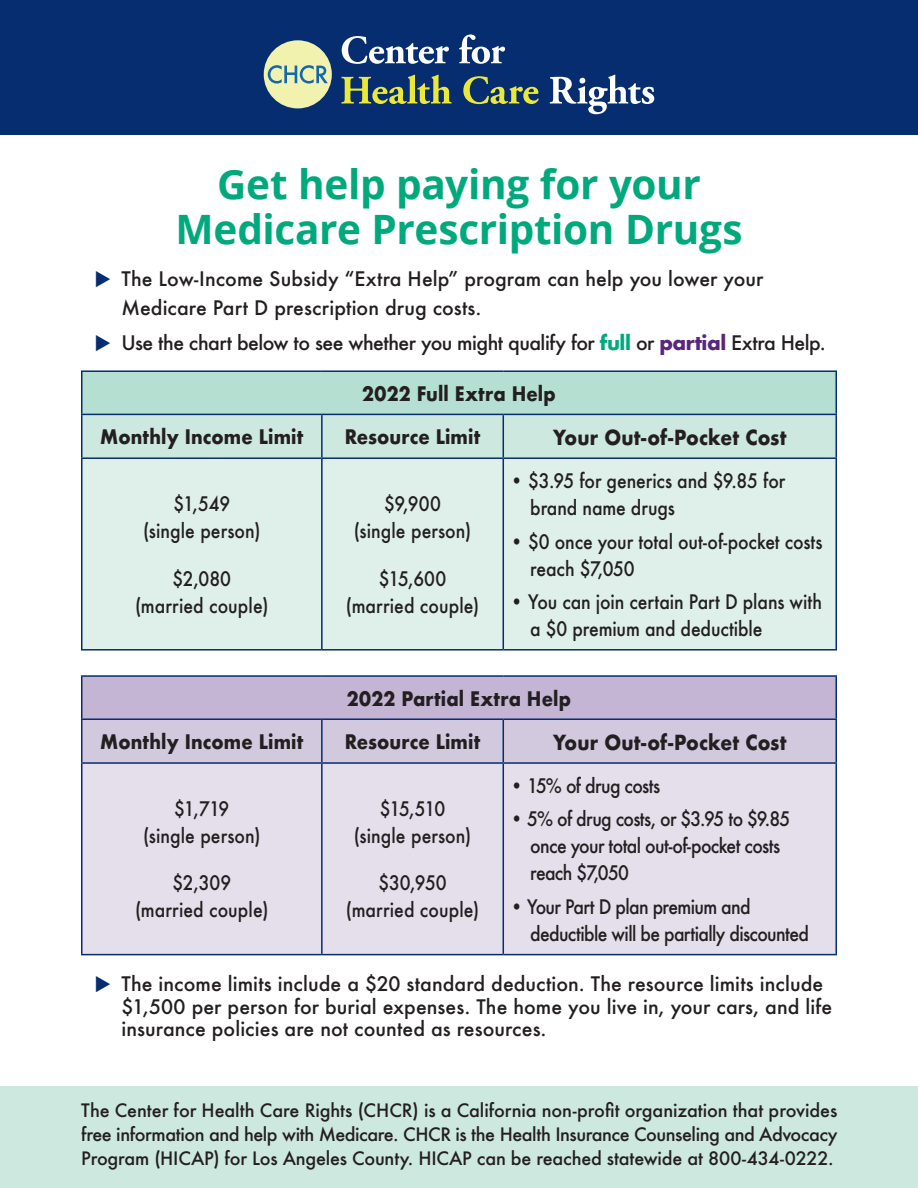
<style>
.page{position:relative;width:918px;height:1188px;background:#fff}
.page>*{position:absolute;margin:0;border:0;box-sizing:border-box;transform-origin:0 0}
.t1{font:700 40.5px/45px "Open Sans";letter-spacing:-.01em;color:#00a97c;text-align:center}
.Legal{font:700 20.25px "Futura";letter-spacing:.005em;color:#231f20;scale:.9 1}
.Body{font:500 19.5px/27px "Futura";color:#231f20;text-align:center;scale:.9 1}
.Body-2{font:500 19.5px/22.5px "Futura";color:#231f20}
.Body-3{font:700 19.5px "Futura";letter-spacing:.01em;color:#231f20;scale:.9 1}
.Body-4{font:500 19.5px/27px "Futura";letter-spacing:-.035em;color:#231f20;scale:.9 1}
.Body-5{font:500 19.5px/27px "Futura";letter-spacing:-.04em;color:#231f20;scale:.9 1}
.Body-6{font:500 19.5px "Futura";letter-spacing:-.025em;color:#231f20}
.t2{font:500 18px/24px "Futura";letter-spacing:-.01em;color:#231f20;text-align:justify}
.s1{font-weight:700;color:#00a97c}
.s2{font-weight:700;color:#5a267c}
</style>
<div class="page">
<div style="left:0;top:1086px;width:918px;height:102px;background:#cde8de"></div>
<div style="left:82px;top:371px;width:754px;height:43px;background:#b5dfd1"></div>
<div style="left:83px;top:415px;width:753px;height:42px;background:#cde8de"></div>
<div style="left:83px;top:459px;width:753px;height:190px;background:#dff0ea"></div>
<hr style="left:81px;top:459px;width:2px;height:190px;background:#052d6f">
<hr style="left:321px;top:459px;width:2px;height:190px;background:#052d6f">
<hr style="left:503px;top:459px;width:1px;height:190px;background:#052d6f">
<hr style="left:836px;top:459px;width:1px;height:190px;background:#052d6f">
<hr style="left:81px;top:649px;width:241px;height:2px;background:#052d6f">
<hr style="left:322px;top:649px;width:181px;height:2px;background:#052d6f">
<hr style="left:503px;top:649px;width:334px;height:2px;background:#052d6f">
<hr style="left:81px;top:370px;width:241px;height:2px;background:#052d6f">
<hr style="left:81px;top:372px;width:2px;height:42px;background:#052d6f">
<hr style="left:322px;top:370px;width:181px;height:2px;background:#052d6f">
<hr style="left:503px;top:370px;width:334px;height:2px;background:#052d6f">
<hr style="left:836px;top:372px;width:1px;height:42px;background:#052d6f">
<hr style="left:81px;top:414px;width:241px;height:1px;background:#052d6f">
<hr style="left:81px;top:415px;width:2px;height:42px;background:#052d6f">
<hr style="left:322px;top:414px;width:181px;height:1px;background:#052d6f">
<hr style="left:321px;top:415px;width:2px;height:42px;background:#052d6f">
<hr style="left:503px;top:414px;width:334px;height:1px;background:#052d6f">
<hr style="left:503px;top:415px;width:1px;height:42px;background:#052d6f">
<hr style="left:836px;top:415px;width:1px;height:42px;background:#052d6f">
<hr style="left:81px;top:457px;width:241px;height:2px;background:#052d6f">
<hr style="left:322px;top:457px;width:181px;height:2px;background:#052d6f">
<hr style="left:503px;top:457px;width:334px;height:2px;background:#052d6f">
<div style="left:82px;top:676px;width:754px;height:43px;background:#c3b5d3"></div>
<div style="left:83px;top:720px;width:753px;height:42px;background:#d3c9df"></div>
<div style="left:83px;top:764px;width:753px;height:190px;background:#e5dfec"></div>
<hr style="left:81px;top:764px;width:2px;height:190px;background:#052d6f">
<hr style="left:321px;top:764px;width:2px;height:190px;background:#052d6f">
<hr style="left:503px;top:764px;width:1px;height:190px;background:#052d6f">
<hr style="left:836px;top:764px;width:1px;height:190px;background:#052d6f">
<hr style="left:81px;top:954px;width:241px;height:1px;background:#052d6f">
<hr style="left:322px;top:954px;width:181px;height:1px;background:#052d6f">
<hr style="left:503px;top:954px;width:334px;height:1px;background:#052d6f">
<hr style="left:81px;top:675px;width:241px;height:2px;background:#052d6f">
<hr style="left:81px;top:677px;width:2px;height:41px;background:#052d6f">
<hr style="left:322px;top:675px;width:181px;height:2px;background:#052d6f">
<hr style="left:503px;top:675px;width:334px;height:2px;background:#052d6f">
<hr style="left:836px;top:677px;width:1px;height:41px;background:#052d6f">
<hr style="left:81px;top:718px;width:241px;height:2px;background:#052d6f">
<hr style="left:81px;top:720px;width:2px;height:42px;background:#052d6f">
<hr style="left:322px;top:718px;width:181px;height:2px;background:#052d6f">
<hr style="left:321px;top:720px;width:2px;height:42px;background:#052d6f">
<hr style="left:503px;top:718px;width:334px;height:2px;background:#052d6f">
<hr style="left:503px;top:720px;width:1px;height:42px;background:#052d6f">
<hr style="left:836px;top:720px;width:1px;height:42px;background:#052d6f">
<hr style="left:81px;top:762px;width:241px;height:2px;background:#052d6f">
<hr style="left:322px;top:762px;width:181px;height:2px;background:#052d6f">
<hr style="left:503px;top:762px;width:334px;height:2px;background:#052d6f">
<div style="left:0;top:0;width:918px;height:135px;background:#052d6f"></div>
<div style="left:264px;top:40px;width:68px;height:68px;background:#f1f2ad;border-radius:50%"></div>
<svg style="left:342px;top:36px;width:107px;height:28px"></svg>
<svg style="left:459px;top:35px;width:46px;height:29px"></svg>
<svg style="left:341px;top:75px;width:111px;height:29px"></svg>
<svg style="left:463px;top:76px;width:76px;height:28px"></svg>
<svg style="left:550px;top:75px;width:104px;height:39px"></svg>
<svg style="left:268px;top:65px;width:60px;height:19px"></svg>
<p class="t1" style="left:175px;top:161px;width:569px">Get help paying for your<br>Medicare Prescription Drugs</p>
<p class="Body-2" style="left:122px;top:265px;width:643px;line-height:28.5px">The Low-Income Subsidy “Extra Help” program can help you lower your<br>Medicare Part D prescription drug costs.</p>
<p class="Body-6" style="left:122px;top:330px;width:706px">Use the chart below to see whether you might qualify for <span class="s1">full</span> or <span class="s2">partial</span> Extra Help.</p>
<p class="Body-3" style="left:362px;top:379px;width:217px">2022 Full Extra Help</p>
<p class="Body-3" style="left:100px;top:423px;width:227px">Monthly Income Limit</p>
<p class="Body-3" style="left:345px;top:423px;width:152px">Resource Limit</p>
<p class="Legal" style="left:553px;top:422px;width:261px">Your Out-of-Pocket Cost</p>
<p class="Body" style="left:143px;top:490px;width:132px">$1,549<br>(single person)</p>
<p class="Body" style="left:135px;top:565px;width:150px">$2,080<br>(married couple)</p>
<p class="Body" style="left:354px;top:490px;width:132px">$9,900<br>(single person)</p>
<p class="Body" style="left:346px;top:565px;width:150px">$15,600 (married couple)</p>
<p class="Body" style="left:530px;top:467px;width:285px;text-align:left;text-indent:-20px">• $3.95 for generics and $9.85 for brand name drugs</p>
<p class="Body" style="left:530px;top:528px;width:326px;text-align:left;text-indent:-20px">• $0 once your total out-of-pocket costs reach $7,050</p>
<p class="Body" style="left:530px;top:588px;width:326px;text-align:left;text-indent:-20px">• You can join certain Part D plans with a $0 premium and deductible</p>
<p class="Body-3" style="left:347px;top:684px;width:250px">2022 Partial Extra Help</p>
<p class="Body-3" style="left:100px;top:728px;width:227px">Monthly Income Limit</p>
<p class="Body-3" style="left:345px;top:728px;width:152px">Resource Limit</p>
<p class="Legal" style="left:553px;top:727px;width:261px">Your Out-of-Pocket Cost</p>
<p class="Body-4" style="left:510px;top:772px;width:168px">• 15% of drug costs</p>
<p class="Body-5" style="left:530px;top:805px;width:290px;text-indent:-20px">• 5% of drug costs, or $3.95 to $9.85 once your total out-of-pocket costs reach $7,050</p>
<p class="Body-4" style="left:530px;top:893px;width:311px;text-indent:-20px">• Your Part D plan premium and deductible will be partially discounted</p>
<p class="Body-2" style="left:122px;top:973px;width:712px">The income limits include a $20 standard deduction. The resource limits include $1,500 per person for burial expenses. The home you live in, your cars, and life insurance policies are not counted as resources.</p>
<p class="Body" style="left:143px;top:795px;width:132px">$1,719<br>(single person)</p>
<p class="Body" style="left:135px;top:870px;width:150px">$2,309<br>(married couple)</p>
<p class="Body" style="left:354px;top:795px;width:132px">$15,510 (single person)</p>
<p class="Body" style="left:346px;top:870px;width:150px">$30,950 (married couple)</p>
<p class="t2" style="left:81px;top:1098px;width:758px">The Center for Health Care Rights (CHCR) is a California non-profit organization that provides free information and help with Medicare. CHCR is the Health Insurance Counseling and Advocacy Program (HICAP) for Los Angeles County. HICAP can be reached statewide at 800-434-0222.</p>
</div>
